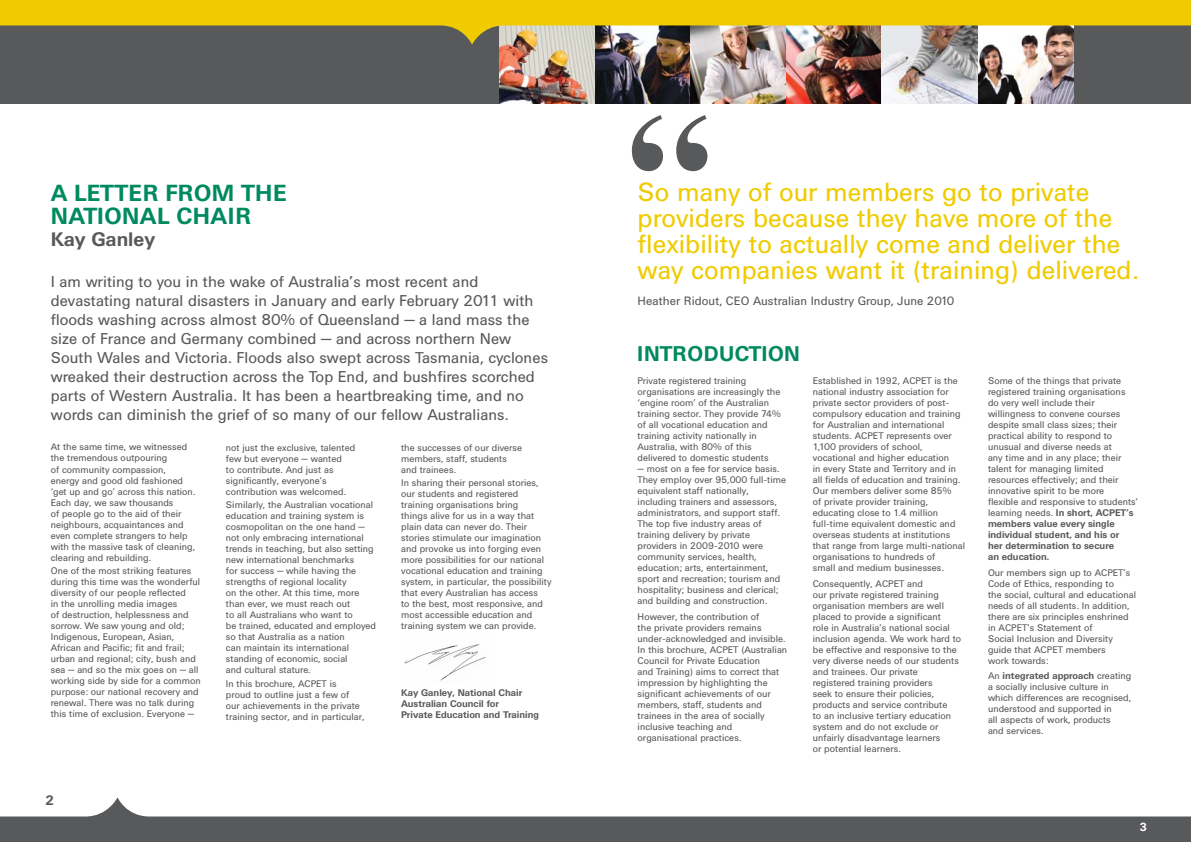
<style>
.page{position:relative;width:1191px;height:842px;background:#fff}
.page>*{position:absolute;margin:0;border:0;box-sizing:border-box;transform-origin:0 0}
.t1{font:26px/26px "Univers BQ";color:#f0cb00}
.t2{font:700 23px "Univers BQ";letter-spacing:.02em;color:#008a5f}
.t3{font:700 21px "Univers BQ";color:#008a5f}
.t4{font:700 19.3px "Univers BQ";color:#58595b}
.t5{font:15.5px/19px "Univers BQ";color:#58595b}
.t6{font:700 13.5px "Univers BQ";color:#58595b}
.t7{font:12px "Univers BQ";color:#58595b}
.t8{font:700 11.5px "Univers BQ";color:#fff}
.t9{font:9.5px/11px "Univers BQ";color:#58595b}
.t10{font:700 9.5px/11px "Univers BQ";color:#58595b}
.s1{color:#fff}
.s2{font-size:20px;color:#fff}
.s3{font-weight:700}
</style>
<div class="page">
<div style="left:0;top:0;width:1191px;height:104px;background:#58595b"></div>
<img style="left:499px;top:45px;width:574px;height:59px">
<svg style="left:0;top:0;width:1191px;height:45px;fill:#f0cb00"></svg>
<svg style="left:0;top:797px;width:1191px;height:45px;fill:#58595b"></svg>
<img style="left:404px;top:644px;width:82px;height:37px">
<svg style="left:632px;top:115px;width:75px;height:56px"></svg>
<h2 class="t2" style="left:51px;top:180px;width:51px">A Letter</h2>
<h2 class="t2" style="left:165px;top:180px;width:121px">from the</h2>
<h2 class="t2" style="left:51px;top:203px;width:34px">National</h2>
<h2 class="t2" style="left:176px;top:203px;width:49px">Chair</h2>
<h3 class="t4" style="left:51px;top:228px;width:106px">Kay Ganley</h3>
<p class="t5" style="left:51px;top:272px;width:499px">I am writing to you in the wake of Australia’s most recent and devastating natural disasters in January and early February 2011 with floods washing across almost 80% of Queensland — a land mass the size of France and Germany combined — and across northern New South Wales and Victoria. Floods also swept across Tasmania, cyclones wreaked their destruction across the Top End, and bushfires scorched parts of Western Australia. It has been a heartbreaking time, and no words can diminish the grief of so many of our fellow Australians.</p>
<p class="t9" style="left:51px;top:442px;width:146px">At the same time, we witnessed the tremendous outpouring<br>of community compassion, energy and good old fashioned ‘get up and go’ across this nation.<br>Each day, we saw thousands<br>of people go to the aid of their neighbours, acquaintances and even complete strangers to help with the massive task of cleaning, clearing and rebuilding.</p>
<p class="t9" style="left:51px;top:566px;width:151px">One of the most striking features during this time was the wonderful diversity of our people reflected<br>in the unrolling media images<br>of destruction, helplessness and sorrow. We saw young and old;<br>Indigenous, European, Asian,<br>African and Pacific; fit and frail; urban and regional; city, bush and sea — and so the mix goes on — all working side by side for a common purpose: our national recovery and renewal. There was no talk during this time of exclusion. Everyone —</p>
<p class="t9" style="left:226px;top:442px;width:131px">not just the exclusive, talented few but everyone — wanted<br>to contribute. And just as significantly, everyone’s contribution was welcomed.</p>
<p class="t9" style="left:226px;top:500px;width:151px">Similarly, the Australian vocational education and training system is cosmopolitan on the one hand — not only embracing international trends in teaching, but also setting new international benchmarks<br>for success — while having the strengths of regional locality<br>on the other. At this time, more than ever, we must reach out<br>to all Australians who want to<br>be trained, educated and employed so that Australia as a nation<br>can maintain its international standing of economic, social<br>and cultural stature.</p>
<p class="t9" style="left:226px;top:679px;width:140px">In this brochure, ACPET is<br>proud to outline just a few of our achievements in the private training sector, and in particular,</p>
<p class="t9" style="left:401px;top:442px;width:122px">the successes of our diverse members, staff, students and trainees.</p>
<p class="t9" style="left:401px;top:478px;width:152px">In sharing their personal stories, our students and registered training organisations bring<br>things alive for us in a way that plain data can never do. Their stories stimulate our imagination and provoke us into forging even more possibilities for our national vocational education and training system, in particular, the possibility that every Australian has access<br>to the best, most responsive, and most accessible education and training system we can provide.</p>
<p class="t10" style="left:401px;top:687px;width:139px">Kay Ganley, National Chair<br>Australian Council for<br>Private Education and Training</p>
<h3 class="t6" style="left:45px;top:793px;width:10px">2</h3>
<h1 class="t1" style="left:637px;top:180px;width:503px">So many of our members go to private providers because they have more of the flexibility to actually come and deliver the way companies want it (training) delivered.</h1>
<p class="t7" style="left:637px;top:294px;width:437px">Heather Ridout, CEO Australian Industry Group, June 2010<span class="s1">ael</span> <span class="s2">Henderson</span></p>
<h3 class="t3" style="left:637px;top:341px;width:15px">introduction</h3>
<p class="t9" style="left:637px;top:376px;width:145px">Private registered training organisations are increasingly the ‘engine room’ of the Australian training sector. They provide 74% of all vocational education and training activity nationally in<br>Australia, with 80% of this delivered to domestic students</p>
<p class="t9" style="left:637px;top:464px;width:150px">— most on a fee for service basis.<br>They employ over 95,000 full-time equivalent staff nationally, including trainers and assessors, administrators, and support staff.<br>The top five industry areas of training delivery by private providers in 2009-2010 were community services, health, education; arts, entertainment, sport and recreation; tourism and hospitality; business and clerical; and building and construction.</p>
<p class="t9" style="left:637px;top:611px;width:151px">However, the contribution of<br>the private providers remains under-acknowledged and invisible.<br>In this brochure, ACPET (Australian<br>Council for Private Education<br>and Training) aims to correct that impression by highlighting the significant achievements of our members, staff, students and trainees in the area of socially inclusive teaching and organisational practices.</p>
<p class="t9" style="left:813px;top:376px;width:154px">Established in 1992, ACPET is the national industry association for private sector providers of post&shy;compulsory education and training for Australian and international students. ACPET represents over 1,100 providers of school, vocational and higher education<br>in every State and Territory and in all fields of education and training.<br>Our members deliver some 85%<br>of private provider training, educating close to 1.4 million full-time equivalent domestic and overseas students at institutions that range from large multi-national organisations to hundreds of<br>small and medium businesses.</p>
<p class="t9" style="left:813px;top:578px;width:150px">Consequently, ACPET and<br>our private registered training organisation members are well placed to provide a significant<br>role in Australia’s national social inclusion agenda. We work hard to be effective and responsive to the very diverse needs of our students and trainees. Our private registered training providers<br>seek to ensure their policies, products and service contribute<br>to an inclusive tertiary education system and do not exclude or unfairly disadvantage learners<br>or potential learners.</p>
<p class="t9" style="left:988px;top:376px;width:152px">Some of the things that private registered training organisations do very well include their willingness to convene courses despite small class sizes; their practical ability to respond to unusual and diverse needs at<br>any time and in any place; their talent for managing limited resources effectively; and their innovative spirit to be more<br>flexible and responsive to students’ learning needs. <span class="s3">In short, ACPET’s members value every single individual student, and his or<br>her determination to secure<br>an education.</span></p>
<p class="t9" style="left:988px;top:567px;width:150px">Our members sign up to ACPET’s<br>Code of Ethics, responding to<br>the social, cultural and educational needs of all students. In addition, there are six principles enshrined in ACPET’s Statement of<br>Social Inclusion and Diversity guide that ACPET members<br>work towards:</p>
<p class="t9" style="left:988px;top:670px;width:145px">An <span class="s3">integrated approach</span> creating a socially inclusive culture in which differences are recognised, understood and supported in<br>all aspects of work, products<br>and services.</p>
<p class="t8" style="left:1140px;top:821px;width:9px">3</p>
</div>
